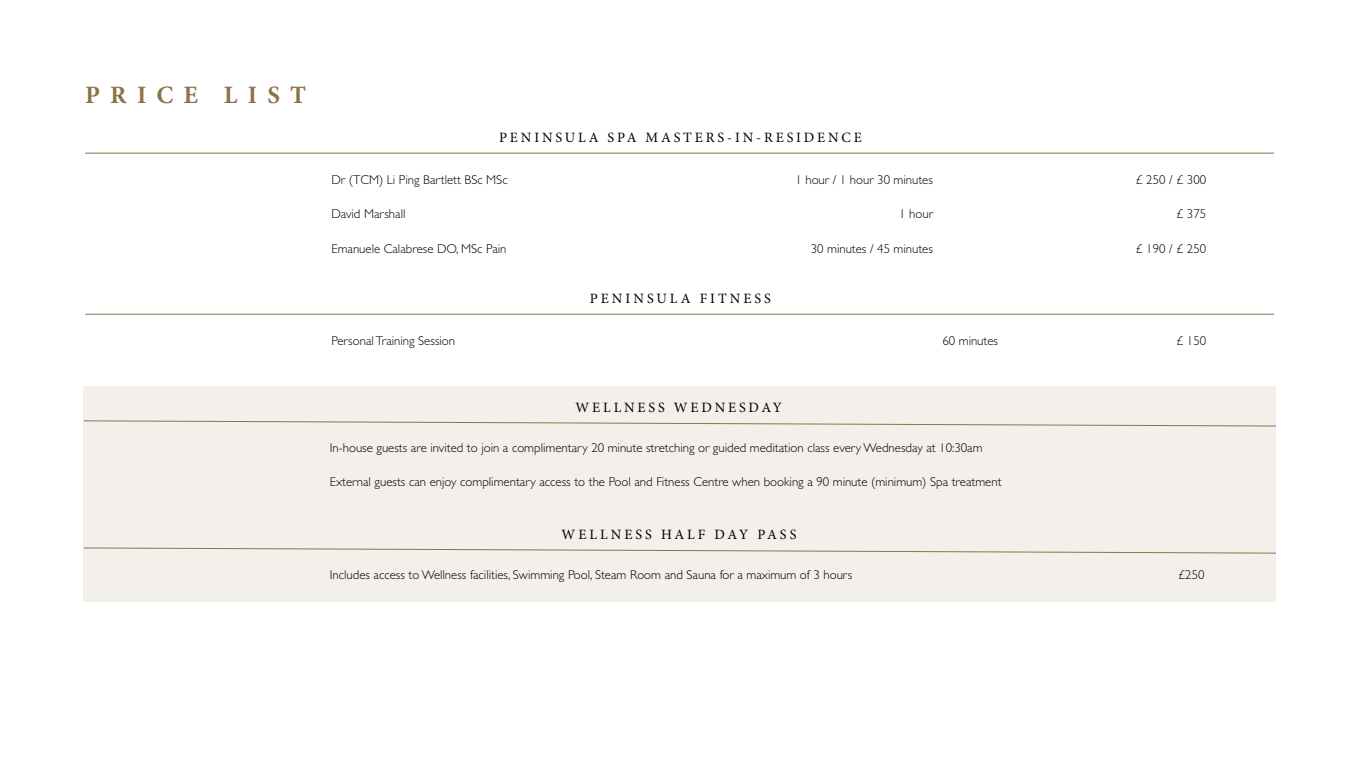
<style>
.page{position:relative;width:1361px;height:766px;background:#fff}
.page>*{position:absolute;margin:0;border:0;box-sizing:border-box;transform-origin:0 0}
.t1{font:700 25px "Minion Pro";letter-spacing:.41em;color:#8d734a}
.t2{font:14.25px "Minion Pro";letter-spacing:.2em;color:#000}
.t3{font:300 12.82px "Gill Sans Std";color:#000}
</style>
<div class="page">
<hr style="left:85px;top:314px;width:1189px;height:1px;background:#8d734a">
<div style="left:84px;top:386px;width:1192px;height:215px;background:#f3efea"></div>
<svg style="left:83px;top:420px;width:1193px;height:6px"></svg>
<svg style="left:83px;top:547px;width:1193px;height:6px"></svg>
<hr style="left:85px;top:153px;width:1189px;height:1px;background:#8d734a">
<h1 class="t1" style="left:85px;top:78px;width:222px">PRICE LIST</h1>
<p class="t2" style="left:499px;top:128px;width:364px">PENINSULA SPA MASTERS-IN-RESIDENCE</p>
<p class="t3" style="left:331px;top:173px;width:178px">Dr (TCM) Li Ping Bartlett BSc MSc</p>
<p class="t3" style="left:795px;top:173px;width:139px">1 hour / 1 hour 30 minutes</p>
<p class="t3" style="left:1135px;top:173px;width:72px">£ 250 / £ 300</p>
<p class="t3" style="left:331px;top:207px;width:76px">David Marshall</p>
<p class="t3" style="left:899px;top:207px;width:35px">1 hour</p>
<p class="t3" style="left:1176px;top:207px;width:31px">£ 375</p>
<p class="t3" style="left:331px;top:241px;width:177px">Emanuele Calabrese DO, MSc Pain</p>
<p class="t3" style="left:811px;top:241px;width:124px">30 minutes / 45 minutes</p>
<p class="t3" style="left:1135px;top:241px;width:72px">£ 190 / £ 250</p>
<p class="t2" style="left:590px;top:289px;width:183px">PENINSULA FITNESS</p>
<p class="t3" style="left:331px;top:334px;width:125px">Personal Training Session</p>
<p class="t3" style="left:942px;top:334px;width:57px">60 minutes</p>
<p class="t3" style="left:1176px;top:334px;width:31px">£ 150</p>
<p class="t2" style="left:575px;top:397px;width:208px">WELLNESS WEDNESDAY</p>
<p class="t3" style="left:330px;top:440px;width:654px">In-house guests are invited to join a complimentary 20 minute stretching or guided meditation class every Wednesday at 10:30am</p>
<p class="t3" style="left:330px;top:474px;width:673px">External guests can enjoy complimentary access to the Pool and Fitness Centre when booking a 90 minute (minimum) Spa treatment</p>
<p class="t2" style="left:561px;top:524px;width:236px">WELLNESS HALF DAY PASS</p>
<p class="t3" style="left:330px;top:567px;width:524px">Includes access to Wellness facilities, Swimming Pool, Steam Room and Sauna for a maximum of 3 hours</p>
<p class="t3" style="left:1178px;top:567px;width:28px">£250</p>
</div>
